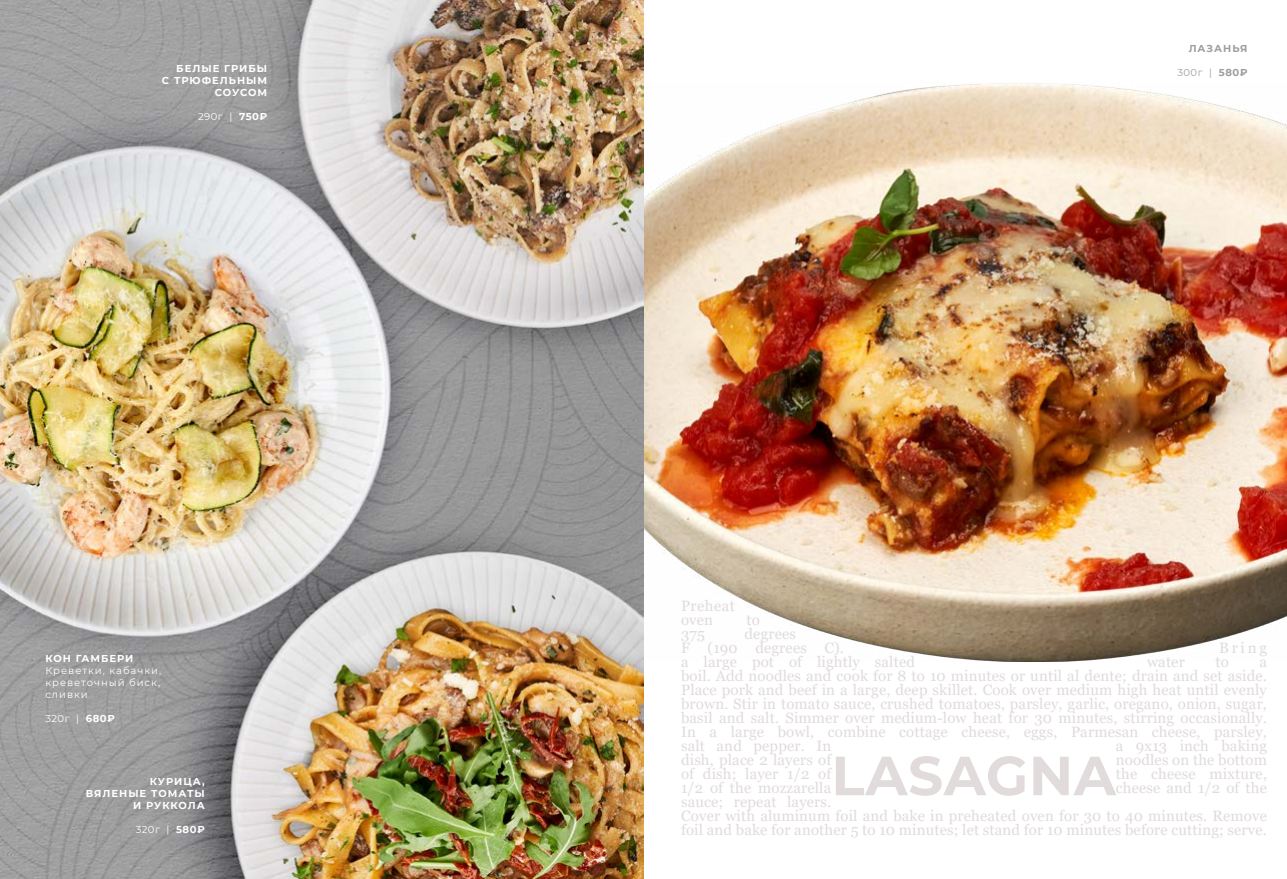
<style>
.page{position:relative;width:1287px;height:879px;background:#fff}
.page>*{position:absolute;margin:0;border:0;box-sizing:border-box;transform-origin:0 0}
.t1{font:700 55px "Montserrat";letter-spacing:.01em;color:#e1dcdb}
.t2{font:15px/14px "Georgia";letter-spacing:.01em;color:#e1dcdb}
.t3{font:15px/14px "Georgia";letter-spacing:.03em;color:#e1dcdb}
.t4{font:10px "Montserrat";letter-spacing:.1em;color:#fff}
.t5{font:700 10px "Montserrat";letter-spacing:.1em;color:#fff}
.t6{font:10px "Montserrat";color:#9d9d9c}
.t7{font:700 10px "Montserrat";letter-spacing:.08em;color:#fff}
.t8{font:700 10px "Montserrat";letter-spacing:.1em;color:#9d9d9c}
.s1{font-weight:700}
</style>
<div class="page">
<img style="left:643px;top:82px;width:644px;height:579px">
<img style="left:0;top:0;width:643px;height:879px">
<p class="t5" style="left:176px;top:61px;width:92px">БЕЛЫЕ ГРИБЫ</p>
<p class="t5" style="left:162px;top:73px;width:107px">С ТРЮФЕЛЬНЫМ</p>
<p class="t5" style="left:215px;top:85px;width:54px">СОУСОМ</p>
<p class="t4" style="left:198px;top:110px;width:71px">290г | <span class="s1">750₽</span></p>
<p class="t5" style="left:45px;top:651px;width:90px">КОН ГАМБЕРИ</p>
<p class="t4" style="left:45px;top:663px;width:117px">Креветки, кабачки,</p>
<p class="t4" style="left:45px;top:675px;width:116px">креветочный биск,</p>
<p class="t4" style="left:45px;top:687px;width:44px">сливки</p>
<p class="t4" style="left:45px;top:711px;width:71px">320г | <span class="s1">680₽</span></p>
<p class="t5" style="left:150px;top:774px;width:57px">КУРИЦА,</p>
<p class="t5" style="left:86px;top:786px;width:120px">ВЯЛЕНЫЕ ТОМАТЫ</p>
<p class="t7" style="left:133px;top:798px;width:73px">И РУККОЛА</p>
<p class="t4" style="left:136px;top:823px;width:71px">320г | <span class="s1">580₽</span></p>
<p class="t3" style="left:681px;top:599px;width:55px">Preheat oven</p>
<p class="t2" style="left:747px;top:613px;width:15px">to</p>
<p class="t8" style="left:1189px;top:41px;width:60px">ЛАЗАНЬЯ</p>
<p class="t6" style="left:1177px;top:66px;width:72px">300г | <span class="s1">580₽</span></p>
<p class="t2" style="left:681px;top:627px;width:164px;text-indent:63px">degrees<br>F (190 degrees C).</p>
<p class="t2" style="left:681px;top:627px;width:26px">375</p>
<p class="t2" style="left:1219px;top:641px;width:50px">Bring</p>
<p class="t2" style="left:681px;top:655px;width:235px">a large pot of lightly salted</p>
<p class="t2" style="left:1147px;top:655px;width:39px">water</p>
<p class="t2" style="left:1215px;top:655px;width:15px">to</p>
<p class="t2" style="left:681px;top:655px;width:587px;text-align:right">a<br>boil. Add noodles and cook for 8 to 10 minutes or until al dente; drain and set aside.</p>
<p class="t2" style="left:681px;top:683px;width:588px;text-align:justify">Place pork and beef in a large, deep skillet. Cook over medium high heat until evenly brown. Stir in tomato sauce, crushed tomatoes, parsley, garlic, oregano, onion, sugar, basil and salt. Simmer over medium-low heat for 30 minutes, stirring occasionally.</p>
<p class="t2" style="left:681px;top:725px;width:587px">In a large bowl, combine cottage cheese, eggs, Parmesan cheese, parsley,</p>
<p class="t2" style="left:681px;top:739px;width:152px">salt and pepper. In</p>
<p class="t2" style="left:1116px;top:739px;width:153px">a 9x13 inch baking</p>
<p class="t2" style="left:681px;top:753px;width:152px">dish, place 2 layers of</p>
<p class="t2" style="left:1116px;top:753px;width:153px">noodles on the bottom</p>
<p class="t2" style="left:681px;top:767px;width:152px">of dish; layer 1/2 of</p>
<p class="t2" style="left:1116px;top:767px;width:153px">the cheese mixture,</p>
<p class="t2" style="left:681px;top:781px;width:152px">1/2 of the mozzarella</p>
<p class="t2" style="left:1116px;top:781px;width:153px">cheese and 1/2 of the</p>
<p class="t2" style="left:681px;top:795px;width:152px">sauce; repeat layers.</p>
<p class="t2" style="left:681px;top:809px;width:587px">Cover with aluminum foil and bake in preheated oven for 30 to 40 minutes. Remove foil and bake for another 5 to 10 minutes; let stand for 10 minutes before cutting; serve.</p>
<p class="t1" style="left:831px;top:736px;width:286px">LASAGNA</p>
</div>
